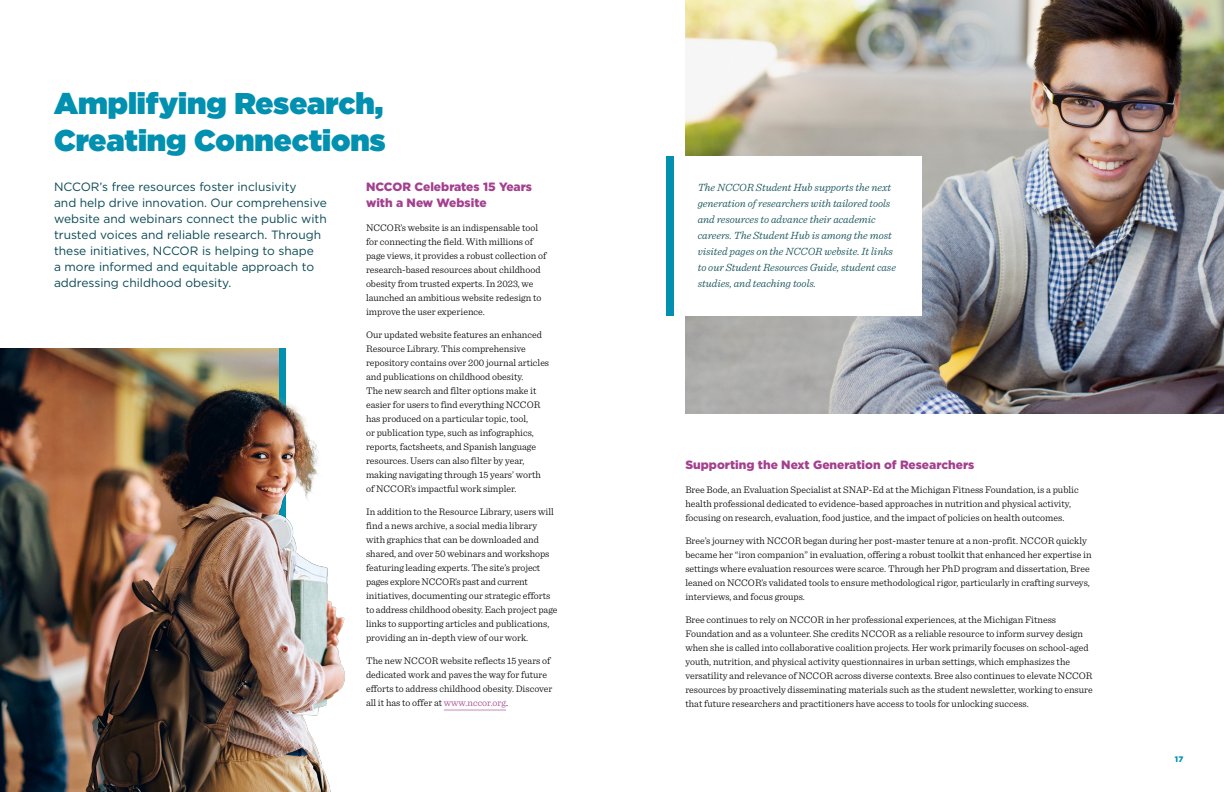
<style>
.page{position:relative;width:1224px;height:792px;background:#fff}
.page>*{position:absolute;margin:0;border:0;box-sizing:border-box;transform-origin:0 0}
.t1{font:900 30px "Gotham";color:#0290b1}
.Intro_text{font:12px/16px "Gotham";color:#094954}
.t2{font:900 12px/16px "Gotham";color:#a3408f}
.Call_out_body{font:italic 300 11px/16px "Sentinel";color:#094954}
.Body_copy{font:300 10px/14px "Sentinel";color:#000}
.t3{font:900 8px "Gotham";color:#0290b1}
.s1{color:#a3418e}
</style>
<div class="page">
<div style="left:666px;top:156px;width:8px;height:159px;background:#0290b1"></div>
<div style="left:278px;top:348px;width:8px;height:444px;background:#0290b1"></div>
<hr style="left:444px;top:709px;width:62px;height:2px;background:#dfc5da">
<img style="left:0;top:348px;width:278px;height:17px">
<img style="left:0;top:365px;width:345px;height:427px">
<img style="left:686px;top:0;width:538px;height:413px">
<div style="left:674px;top:156px;width:248px;height:159px;background:#fff"></div>
<p class="t1" style="left:54px;top:82px;width:331px">Amplifying Research,</p>
<p class="t1" style="left:54px;top:119px;width:333px">Creating Connections</p>
<p class="t2" style="left:366px;top:179px;width:168px">NCCOR Celebrates 15 Years with a New Website</p>
<p class="Body_copy" style="left:366px;top:220px;width:182px">NCCOR’s website is an indispensable tool for connecting the field. With millions of page views, it provides a robust collection of research-based resources about childhood obesity from trusted experts. In 2023, we launched an ambitious website redesign to improve the user experience.</p>
<p class="Body_copy" style="left:366px;top:327px;width:185px">Our updated website features an enhanced Resource Library. This comprehensive repository contains over 200 journal articles and publications on childhood obesity.<br>The new search and filter options make it easier for users to find everything NCCOR has produced on a particular topic, tool,<br>or publication type, such as infographics, reports, factsheets, and Spanish language resources. Users can also filter by year, making navigating through 15 years’ worth of NCCOR’s impactful work simpler.</p>
<p class="Body_copy" style="left:366px;top:504px;width:193px">In addition to the Resource Library, users will find a news archive, a social media library with graphics that can be downloaded and shared, and over 50 webinars and workshops featuring leading experts. The site’s project pages explore NCCOR’s past and current initiatives, documenting our strategic efforts to address childhood obesity. Each project page links to supporting articles and publications, providing an in-depth view of our work.</p>
<p class="Body_copy" style="left:366px;top:653px;width:188px">The new NCCOR website reflects 15 years of dedicated work and paves the way for future efforts to address childhood obesity. Discover all it has to offer at <span class="s1">www.nccor.org</span>.</p>
<p class="Intro_text" style="left:54px;top:179px;width:274px">NCCOR’s free resources foster inclusivity<br>and help drive innovation. Our comprehensive website and webinars connect the public with trusted voices and reliable research. Through these initiatives, NCCOR is helping to shape<br>a more informed and equitable approach to addressing childhood obesity.</p>
<p class="Call_out_body" style="left:698px;top:179px;width:200px">The NCCOR Student Hub supports the next generation of researchers with tailored tools and resources to advance their academic careers. The Student Hub is among the most visited pages on the NCCOR website. It links to our Student Resources Guide, student case studies, and teaching tools.</p>
<p class="t2" style="left:685px;top:456px;width:291px">Supporting the Next Generation of Researchers</p>
<p class="Body_copy" style="left:685px;top:482px;width:395px">Bree Bode, an Evaluation Specialist at SNAP-Ed at the Michigan Fitness Foundation, is a public health professional dedicated to evidence-based approaches in nutrition and physical activity, focusing on research, evaluation, food justice, and the impact of policies on health outcomes.</p>
<p class="Body_copy" style="left:685px;top:533px;width:408px">Bree’s journey with NCCOR began during her post-master tenure at a non-profit. NCCOR quickly became her “iron companion” in evaluation, offering a robust toolkit that enhanced her expertise in settings where evaluation resources were scarce. Through her PhD program and dissertation, Bree leaned on NCCOR’s validated tools to ensure methodological rigor, particularly in crafting surveys, interviews, and focus groups.</p>
<p class="Body_copy" style="left:685px;top:612px;width:409px">Bree continues to rely on NCCOR in her professional experiences, at the Michigan Fitness Foundation and as a volunteer. She credits NCCOR as a reliable resource to inform survey design when she is called into collaborative coalition projects. Her work primarily focuses on school-aged youth, nutrition, and physical activity questionnaires in urban settings, which emphasizes the versatility and relevance of NCCOR across diverse contexts. Bree also continues to elevate NCCOR resources by proactively disseminating materials such as the student newsletter, working to ensure that future researchers and practitioners have access to tools for unlocking success.</p>
<p class="t3" style="left:1175px;top:754px;width:10px">17</p>
</div>
